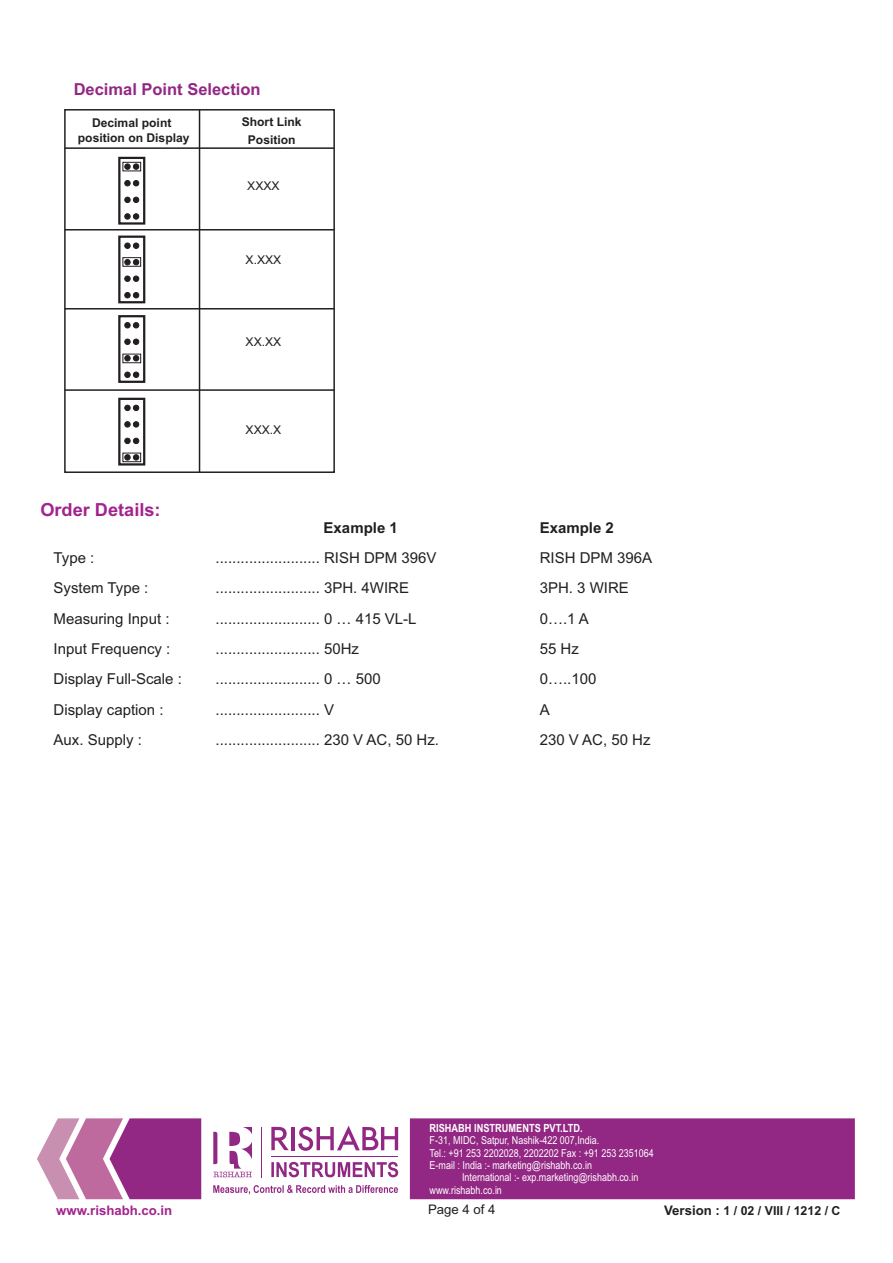
<style>
.page{position:relative;width:893px;height:1263px;background:#fff}
.page>*{position:absolute;margin:0;border:0;box-sizing:border-box;transform-origin:0 0}
.t1{font:700 18px "Arial";color:#a3238e}
.t2{font:700 16.5px "Arial";color:#932784}
.t3{font:15px "Arial";color:#231f20}
.t4{font:700 15px "Arial";color:#231f20}
.t5{font:700 13.2px "Arial";color:#a3238e}
.t6{font:13.2px "Arial";color:#231f20}
.t7{font:700 12.45px "Arial";color:#231f20}
.t8{font:700 12.15px/18.3px "Arial";color:#231f20;text-align:center}
.t9{font:12.15px "Arial";color:#231f20}
.t10{font:700 11.25px "Arial Narrow";color:#fff}
.t11{font:10.95px/12.5px "Arial Narrow";color:#fff}
.s1{font-size:13.2px}
</style>
<div class="page">
<svg style="left:37px;top:1118px;width:73px;height:81px"></svg>
<svg style="left:110px;top:1118px;width:745px;height:81px;fill:#932784"></svg>
<div style="left:64px;top:109px;width:271px;height:364px;border:2px solid #231f20"></div>
<hr style="left:65px;top:147px;width:269px;height:2px;background:#231f20">
<hr style="left:199px;top:110px;width:1px;height:363px;background:#231f20">
<hr style="left:65px;top:229px;width:269px;height:2px;background:#231f20">
<hr style="left:65px;top:308px;width:269px;height:1px;background:#231f20">
<hr style="left:65px;top:389px;width:269px;height:2px;background:#231f20">
<div style="left:118px;top:398px;width:27px;height:67px;border:2px solid #231f20"></div>
<svg style="left:125px;top:405px;width:14px;height:6px"></svg>
<svg style="left:125px;top:421px;width:14px;height:6px"></svg>
<svg style="left:125px;top:438px;width:14px;height:6px"></svg>
<svg style="left:125px;top:455px;width:14px;height:5px"></svg>
<div style="left:123px;top:453px;width:18px;height:9px;border:1px solid #231f20"></div>
<div style="left:118px;top:315px;width:27px;height:68px;border:2px solid #231f20"></div>
<svg style="left:125px;top:322px;width:14px;height:6px"></svg>
<svg style="left:125px;top:339px;width:14px;height:6px"></svg>
<svg style="left:125px;top:356px;width:14px;height:5px"></svg>
<svg style="left:125px;top:372px;width:14px;height:6px"></svg>
<div style="left:123px;top:354px;width:18px;height:9px;border:1px solid #231f20"></div>
<div style="left:118px;top:236px;width:27px;height:67px;border:2px solid #231f20"></div>
<svg style="left:125px;top:243px;width:14px;height:6px"></svg>
<svg style="left:125px;top:259px;width:14px;height:6px"></svg>
<svg style="left:125px;top:276px;width:14px;height:6px"></svg>
<svg style="left:125px;top:292px;width:14px;height:6px"></svg>
<div style="left:123px;top:257px;width:18px;height:10px;border:1px solid #231f20"></div>
<div style="left:118px;top:157px;width:27px;height:68px;border:2px solid #231f20"></div>
<svg style="left:125px;top:164px;width:14px;height:5px"></svg>
<svg style="left:125px;top:180px;width:14px;height:6px"></svg>
<svg style="left:125px;top:197px;width:14px;height:6px"></svg>
<svg style="left:125px;top:214px;width:14px;height:5px"></svg>
<div style="left:123px;top:162px;width:18px;height:9px;border:1px solid #231f20"></div>
<p class="t2" style="left:74px;top:83px;width:189px">Decimal Point Selection</p>
<p class="t8" style="left:78px;top:116px;width:113px;line-height:15.6px">Decimal point position on Display</p>
<p class="t1" style="left:40px;top:502px;width:122px">Order Details:</p>
<p class="t8" style="left:242px;top:113px;width:61px">Short Link<br>Position</p>
<p class="t9" style="left:247px;top:181px;width:34px">XXXX</p>
<p class="t9" style="left:246px;top:255px;width:37px">X.XXX</p>
<p class="t9" style="left:246px;top:337px;width:37px">XX.XX</p>
<p class="t9" style="left:246px;top:425px;width:37px">XXX.X</p>
<p class="t4" style="left:324px;top:522px;width:76px">Example 1</p>
<p class="t4" style="left:540px;top:522px;width:76px">Example 2</p>
<p class="t3" style="left:54px;top:552px;width:42px">Type :</p>
<p class="t3" style="left:216px;top:552px;width:222px">......................... RISH DPM 396V</p>
<p class="t3" style="left:540px;top:552px;width:114px">RISH DPM 396A</p>
<p class="t3" style="left:54px;top:582px;width:96px">System Type :</p>
<p class="t3" style="left:216px;top:582px;width:195px">......................... 3PH. 4WIRE</p>
<p class="t3" style="left:540px;top:582px;width:91px">3PH. 3 WIRE</p>
<p class="t3" style="left:54px;top:613px;width:117px">Measuring Input :</p>
<p class="t3" style="left:216px;top:613px;width:202px">......................... 0 … 415 VL-L</p>
<p class="t3" style="left:540px;top:613px;width:51px">0….1 A</p>
<p class="t3" style="left:54px;top:643px;width:118px">Input Frequency :</p>
<p class="t3" style="left:216px;top:643px;width:145px">......................... 50Hz</p>
<p class="t3" style="left:540px;top:643px;width:41px">55 Hz</p>
<p class="t3" style="left:54px;top:673px;width:130px">Display Full-Scale :</p>
<p class="t3" style="left:216px;top:673px;width:167px">......................... 0 … 500</p>
<p class="t3" style="left:540px;top:673px;width:58px">0…..100</p>
<p class="t3" style="left:54px;top:704px;width:112px">Display caption :</p>
<p class="t3" style="left:216px;top:704px;width:120px">......................... V</p>
<p class="t3" style="left:540px;top:704px;width:12px">A</p>
<p class="t3" style="left:54px;top:734px;width:90px">Aux. Supply :</p>
<p class="t3" style="left:216px;top:734px;width:225px">......................... 230 V AC, 50 Hz.</p>
<p class="t3" style="left:540px;top:734px;width:112px">230 V AC, 50 Hz</p>
<p class="t10" style="left:430px;top:1119px;width:155px">RISHABH INSTRUMENTS PVT.LTD.</p>
<p class="t11" style="left:430px;top:1135px;width:226px">F-31, MIDC, Satpur, Nashik-422 007,India.<br>Tel.: +91 253 2202028, 2202202 Fax : +91 253 2351064<br>E-mail : India :- marketing@rishabh.co.in</p>
<p class="t11" style="left:430px;top:1172px;width:210px;text-indent:32px">International :- exp.marketing@rishabh.co.in www.rishabh.co.in</p>
<p class="t5" style="left:56px;top:1205px;width:118px">www.rishabh.co.in</p>
<p class="t6" style="left:428px;top:1204px;width:69px">Page 4 of 4</p>
<p class="t7" style="left:664px;top:1206px;width:178px"><span class="s1">Version :</span> 1 / 02 / VIII / 1212 / C</p>
</div>
